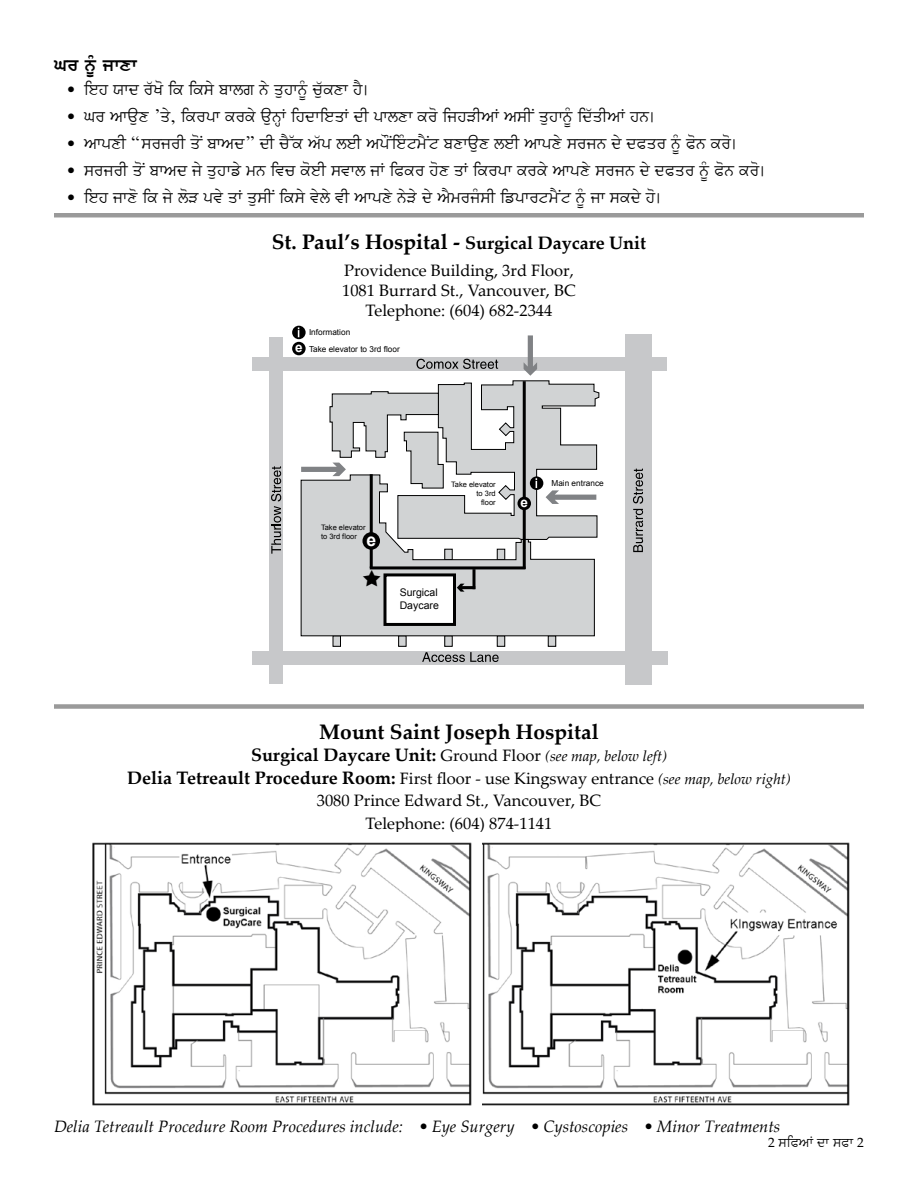
<style>
.page{position:relative;width:918px;height:1188px;background:#fff}
.page>*{position:absolute;margin:0;border:0;box-sizing:border-box;transform-origin:0 0}
.t1{font:700 21px "Palatino Linotype";color:#000}
.t2{font:700 18px "Palatino Linotype";color:#000}
.t3{font:700 18px "Samtol";color:#000}
.t4{font:700 17.55px "Arial";color:#fff}
.t5{font:16.5px "Samtol";color:#000}
.t6{font:16.5px/19.8px "Palatino Linotype";color:#000;text-align:center}
.t7{font:italic 16.5px "Palatino Linotype";color:#000}
.t8{font:13.5px "Samtol";color:#000}
.t9{font:700 13.5px "Arial";color:#fff}
.t10{font:10.5px/12.6px "Arial";color:#000}
.t11{font:8.25px/16.5px "Arial";color:#000}
.t12{font:7.5px/9px "Arial";color:#000;text-align:right}
.s1{font-family:"Palatino Linotype"}
.s2{font-size:21px}
.s3{font-weight:400;font-size:16.5px}
.s4{font-weight:400;font-style:italic;font-size:15px}
.s5{font-weight:700;font-size:18px}
.s6{font-style:italic;font-size:15px}
</style>
<div class="page">
<img style="left:482px;top:842px;width:368px;height:264px">
<img style="left:92px;top:842px;width:380px;height:264px">
<div style="left:548px;top:636px;width:8px;height:10px;background:#d1d3d4"></div>
<div style="left:548px;top:635px;width:8px;height:12px;border:1px solid #000"></div>
<div style="left:497px;top:636px;width:8px;height:10px;background:#d1d3d4"></div>
<div style="left:497px;top:635px;width:8px;height:12px;border:1px solid #000"></div>
<div style="left:445px;top:636px;width:7px;height:10px;background:#d1d3d4"></div>
<div style="left:444px;top:635px;width:9px;height:12px;border:1px solid #000"></div>
<div style="left:399px;top:636px;width:7px;height:10px;background:#d1d3d4"></div>
<div style="left:398px;top:635px;width:8px;height:12px;border:1px solid #000"></div>
<div style="left:333px;top:636px;width:7px;height:10px;background:#d1d3d4"></div>
<div style="left:333px;top:635px;width:8px;height:12px;border:1px solid #000"></div>
<svg style="left:300px;top:540px;width:295px;height:97px"></svg>
<svg style="left:292px;top:326px;width:14px;height:13px"></svg>
<div style="left:252px;top:357px;width:415px;height:14px;background:#c7c8ca"></div>
<div style="left:253px;top:651px;width:415px;height:14px;background:#c7c8ca"></div>
<div style="left:269px;top:337px;width:14px;height:347px;background:#c7c8ca"></div>
<div style="left:626px;top:334px;width:26px;height:351px;background:#c7c8ca"></div>
<svg style="left:633px;top:469px;width:10px;height:83px"></svg>
<svg style="left:422px;top:652px;width:77px;height:10px"></svg>
<svg style="left:271px;top:466px;width:10px;height:88px"></svg>
<hr style="left:370px;top:474px;width:3px;height:94px;background:#000">
<hr style="left:473px;top:569px;width:3px;height:20px;background:#000">
<hr style="left:523px;top:381px;width:3px;height:188px;background:#000">
<hr style="left:370px;top:566px;width:155px;height:3px;background:#000">
<div style="left:362px;top:532px;width:18px;height:18px;background:#000;border-radius:50%"></div>
<div style="left:292px;top:342px;width:14px;height:13px;background:#000;border-radius:50%"></div>
<svg style="left:298px;top:327px;width:302px;height:213px"></svg>
<svg style="left:457px;top:584px;width:18px;height:8px"></svg>
<div style="left:385px;top:575px;width:69px;height:49px;background:#fff"></div>
<div style="left:383px;top:573px;width:73px;height:53px;border:3px solid #000"></div>
<div style="left:54px;top:704px;width:810px;height:5px;background:#9a9a9a"></div>
<div style="left:54px;top:213px;width:810px;height:5px;background:#9a9a9a"></div>
<svg style="left:363px;top:570px;width:18px;height:17px"></svg>
<p class="t3" style="left:54px;top:54px;width:85px">GR NUM JFXF</p>
<p class="t5" style="left:66px;top:80px;width:307px"><span class="s1">•</span> IEH XFD RWKO IK IKSY BFLG NY QUHFNUM CUWKXF HY[</p>
<p class="t5" style="left:66px;top:107px;width:589px"><span class="s1">•</span> GR AFAUX `QY, IKRPF KRKY AUNHF IHDFIEQF DI PFLXF KRO IJHVIAF ASIN QUHFNUM IDWQIAF HN[</p>
<p class="t5" style="left:66px;top:134px;width:671px"><span class="s1">•</span> AFPXI “SRJRI QON BFAD” DI CYWK AWP LEI APONIEMTMYNT BXFAUX LEI AFPXY SRJN DY DPQR NUM PON KRO[</p>
<p class="t5" style="left:66px;top:161px;width:699px"><span class="s1">•</span> SRJRI QON BFAD JY QUHFZY MN IVC KOEI SVFL JF IPKR HOX QF IKRPF KRKY AFPXY SRJN DY DPQR NUM PON KRO[</p>
<p class="t5" style="left:66px;top:188px;width:596px"><span class="s1">•</span> IEH JFXO IK JY LOV PVY QF QUSIN IKSY VYLY VI AFPXY NYVY DY AYMRJMSI IZPFRTMYNT NUM JF SKDY HO[</p>
<p class="t2" style="left:272px;top:230px;width:376px"><span class="s2">St. Paul’s Hospital -</span> Surgical Daycare Unit</p>
<p class="t6" style="left:342px;top:260px;width:235px">Providence Building, 3rd Floor,<br>1081 Burrard St., Vancouver, BC<br>Telephone: (604) 682-2344</p>
<p class="t11" style="left:309px;top:324px;width:92px">Information<br>Take elevator to 3rd floor</p>
<p class="t9" style="left:295px;top:339px;width:9px">e</p>
<p class="t12" style="left:321px;top:523px;width:46px;text-align:left">Take elevator to 3rd floor</p>
<p class="t4" style="left:366px;top:528px;width:11px">e</p>
<p class="t12" style="left:451px;top:480px;width:46px">Take elevator to 3rd<br>floor</p>
<p class="t10" style="left:400px;top:587px;width:41px">Surgical<br>Daycare</p>
<p class="t9" style="left:520px;top:494px;width:9px">e</p>
<p class="t11" style="left:551px;top:475px;width:54px">Main entrance</p>
<p class="t1" style="left:319px;top:716px;width:281px">Mount Saint Joseph Hospital</p>
<p class="t2" style="left:251px;top:742px;width:417px">Surgical Daycare Unit: <span class="s3">Ground Floor</span> <span class="s4">(see map, below left)</span></p>
<p class="t6" style="left:127px;top:766px;width:665px;line-height:22.5px"><span class="s5">Delia Tetreault Procedure Room:</span> First floor - use Kingsway entrance <span class="s6">(see map, below right)<br></span>3080 Prince Edward St., Vancouver, BC<br>Telephone: (604) 874-1141</p>
<p class="t7" style="left:54px;top:1114px;width:728px">Delia Tetreault Procedure Room Procedures include: • Eye Surgery • Cystoscopies • Minor Treatments</p>
<p class="t8" style="left:768px;top:1134px;width:97px"><span class="s1">2</span> SIPAF DF SPF <span class="s1">2</span></p>
</div>
